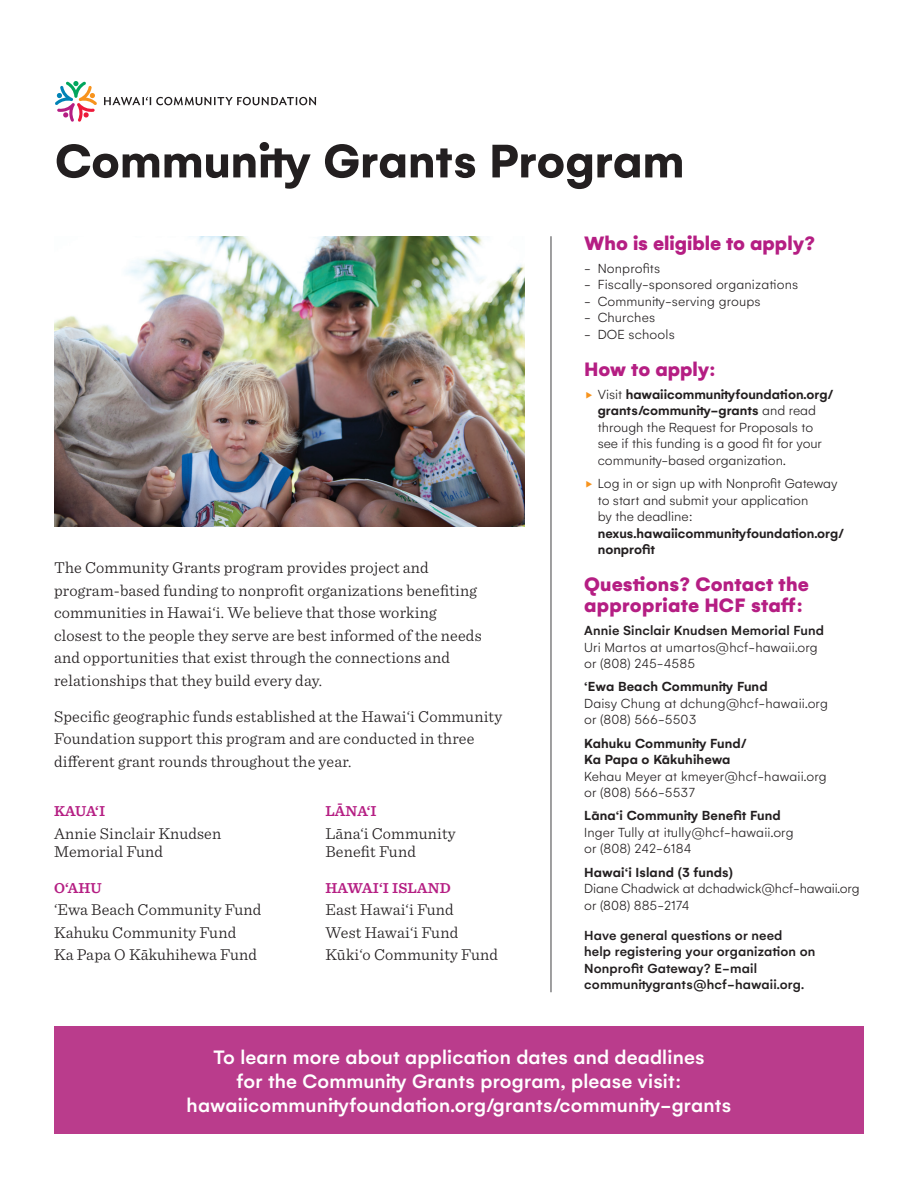
<style>
.page{position:relative;width:918px;height:1188px;background:#fff}
.page>*{position:absolute;margin:0;border:0;box-sizing:border-box;transform-origin:0 0}
.t1{font:700 51px "Gelion";color:#231f20}
.t2{font:500 21px/24px "Gelion";letter-spacing:.01em;color:#fff;text-align:center}
.t3{font:900 21px "Gelion";letter-spacing:.005em;color:#b51e83}
.t4{font:300 16.5px/22.5px "Sentinel";letter-spacing:.01em;color:#231f20}
.t5{font:600 15px "Sentinel";letter-spacing:.01em;color:#b51e83}
.t6{font:300 14.25px/16.5px "Gelion";letter-spacing:.005em;color:#231f20}
.t7{font:500 14.25px/16.5px "Gelion";letter-spacing:.01em;color:#231f20}
.t8{font:600 14.25px "Gelion";color:#231f20}
.s1{font-weight:300}
.s2{font-weight:600}
.s3{font-weight:500}
</style>
<div class="page">
<hr style="left:551px;top:236px;width:1px;height:756px;background:#404042">
<div style="left:54px;top:1026px;width:810px;height:108px;background:#ba3c8c"></div>
<img style="left:54px;top:236px;width:470px;height:290px">
<svg style="left:55px;top:81px;width:42px;height:41px"></svg>
<svg style="left:104px;top:97px;width:212px;height:8px"></svg>
<p class="t1" style="left:55px;top:128px;width:631px">Community Grants Program</p>
<p class="t4" style="left:54px;top:556px;width:429px">The Community Grants program provides project and program-based funding to nonprofit organizations benefiting communities in Hawai‘i. We believe that those working closest to the people they serve are best informed of the needs and opportunities that exist through the connections and relationships that they build every day.</p>
<p class="t4" style="left:54px;top:704px;width:450px">Specific geographic funds established at the Hawai‘i Community<br>Foundation support this program and are conducted in three different grant rounds throughout the year.</p>
<p class="t5" style="left:54px;top:800px;width:53px">KAUA‘I</p>
<p class="t5" style="left:326px;top:800px;width:53px">LĀNA‘I</p>
<p class="t4" style="left:54px;top:821px;width:169px">Annie Sinclair Knudsen</p>
<p class="t4" style="left:326px;top:821px;width:132px">Lāna‘i Community</p>
<p class="t4" style="left:54px;top:839px;width:111px">Memorial Fund</p>
<p class="t4" style="left:326px;top:839px;width:92px">Benefit Fund</p>
<p class="t5" style="left:54px;top:876px;width:49px">O‘AHU</p>
<p class="t5" style="left:326px;top:876px;width:127px">HAWAI‘I ISLAND</p>
<p class="t4" style="left:54px;top:898px;width:209px">‘Ewa Beach Community Fund</p>
<p class="t4" style="left:326px;top:898px;width:130px">East Hawai‘i Fund</p>
<p class="t4" style="left:54px;top:920px;width:184px">Kahuku Community Fund</p>
<p class="t4" style="left:326px;top:920px;width:134px">West Hawai‘i Fund</p>
<p class="t4" style="left:54px;top:943px;width:205px">Ka Papa O Kākuhihewa Fund</p>
<p class="t4" style="left:326px;top:943px;width:174px">Kūki‘o Community Fund</p>
<p class="t3" style="left:584px;top:229px;width:232px">Who is eligible to apply?</p>
<p class="t6" style="left:584px;top:260px;width:78px">- Nonprofits</p>
<p class="t6" style="left:584px;top:277px;width:215px">- Fiscally-sponsored organizations</p>
<p class="t6" style="left:584px;top:293px;width:178px">- Community-serving groups</p>
<p class="t6" style="left:584px;top:310px;width:72px">- Churches</p>
<p class="t6" style="left:584px;top:326px;width:92px">- DOE schools</p>
<p class="t3" style="left:584px;top:355px;width:133px">How to apply:</p>
<p class="t8" style="left:598px;top:386px;width:237px"><span class="s1">Visit</span> hawaiicommunityfoundation.org/</p>
<p class="t8" style="left:598px;top:402px;width:220px">grants/community-grants <span class="s1">and read</span></p>
<p class="t6" style="left:598px;top:419px;width:217px">through the Request for Proposals to</p>
<p class="t6" style="left:598px;top:436px;width:226px">see if this funding is a good fit for your</p>
<p class="t6" style="left:598px;top:452px;width:189px">community-based organization.</p>
<p class="t6" style="left:598px;top:475px;width:248px">Log in or sign up with Nonprofit Gateway to start and submit your application<br>by the deadline: <span class="s2">nexus.hawaiicommunityfoundation.org/ nonprofit</span></p>
<p class="t3" style="left:584px;top:571px;width:226px">Questions? Contact the</p>
<p class="t3" style="left:584px;top:592px;width:220px">appropriate HCF staff:</p>
<p class="t6" style="left:584px;top:622px;width:241px"><span class="s3">Annie Sinclair Knudsen Memorial Fund<br></span>Uri Martos at umartos@hcf-hawaii.org or (808) 245-4585</p>
<p class="t6" style="left:584px;top:679px;width:245px"><span class="s2">‘Ewa Beach Community Fund<br></span>Daisy Chung at dchung@hcf-hawaii.org or (808) 566-5503</p>
<p class="t6" style="left:584px;top:735px;width:244px"><span class="s2">Kahuku Community Fund/<br>Ka Papa o Kākuhihewa<br></span>Kehau Meyer at kmeyer@hcf-hawaii.org or (808) 566-5537</p>
<p class="t6" style="left:584px;top:808px;width:211px"><span class="s2">Lāna‘i Community Benefit Fund<br></span>Inger Tully at itully@hcf-hawaii.org or (808) 242-6184</p>
<p class="t6" style="left:584px;top:864px;width:277px"><span class="s2">Hawai‘i Island (3 funds)<br></span>Diane Chadwick at dchadwick@hcf-hawaii.org or (808) 885-2174</p>
<p class="t7" style="left:584px;top:927px;width:233px">Have general questions or need<br>help registering your organization on Nonprofit Gateway? E-mail communitygrants@hcf-hawaii.org.</p>
<p class="t2" style="left:187px;top:1045px;width:546px">To learn more about application dates and deadlines<br>for the Community Grants program, please visit: hawaiicommunityfoundation.org/grants/community-grants</p>
</div>
